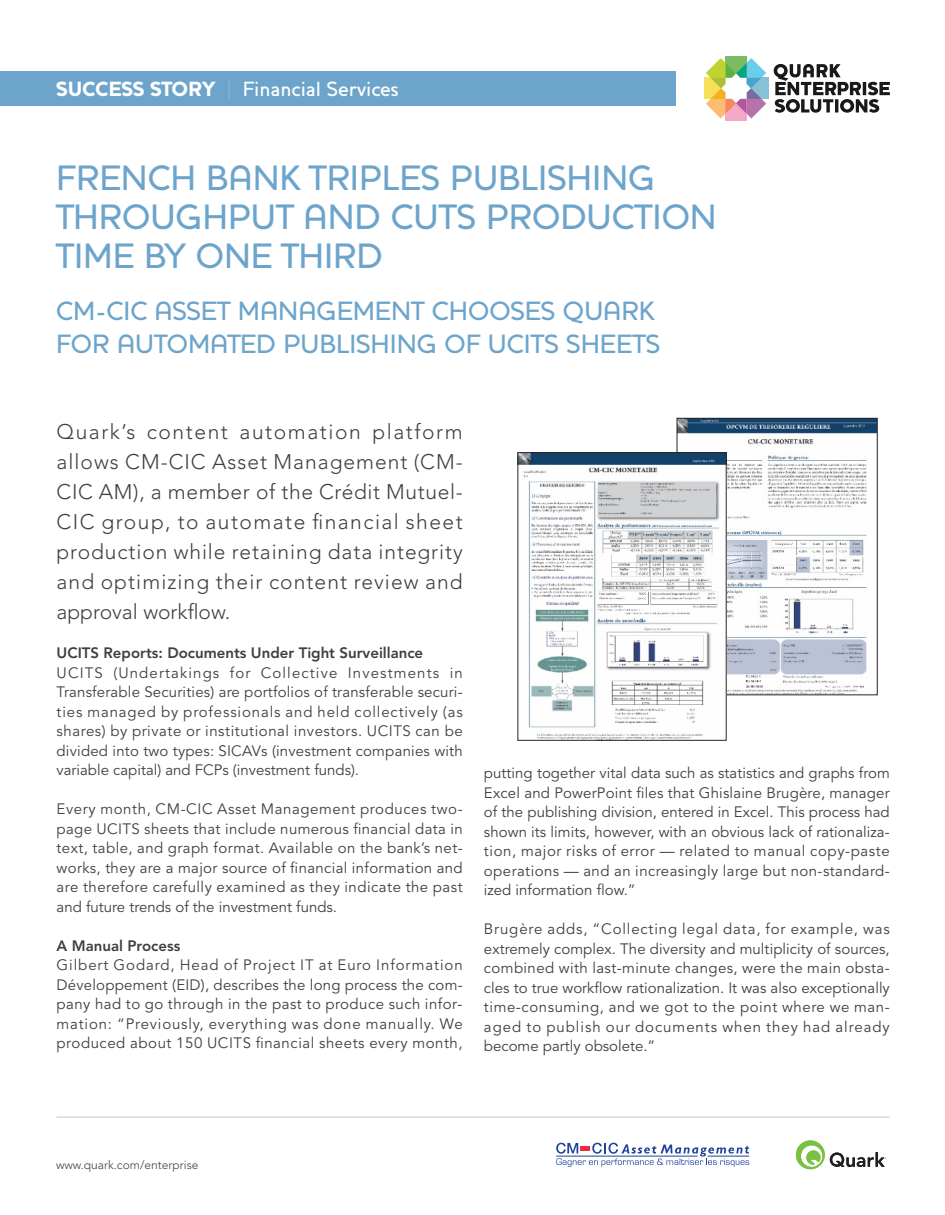
<style>
.page{position:relative;width:945px;height:1215px;background:#fff}
.page>*{position:absolute;margin:0;border:0;box-sizing:border-box;transform-origin:0 0}
.t1{font:500 36px/39px "Houschka";color:#6ca4cb}
.t2{font:500 27px/33px "Houschka";color:#6ca4cb}
.t3{font:300 21px/30px "Avenir";letter-spacing:.05em;color:#3f3f41;text-align:justify}
.t4{font:500 21px "Houschka";color:#fff}
.t5{font:15px/19.5px "Avenir";letter-spacing:.015em;color:#3f3f41;text-align:justify}
.t6{font:800 15px "Avenir";color:#3f3f41}
.t7{font:300 12px "Avenir";color:#3f3f41}
.s1{font-weight:900}
.s2{font-weight:100}
</style>
<div class="page">
<hr style="left:57px;top:1116px;width:833px;height:2px;background:#d8d9d9">
<svg style="left:796px;top:1140px;width:91px;height:29px"></svg>
<svg style="left:556px;top:1143px;width:193px;height:24px"></svg>
<hr style="left:708px;top:1156px;width:41px;height:1px;background:#1f439b">
<hr style="left:556px;top:1156px;width:142px;height:1px;background:#1f439b">
<div style="left:704px;top:78px;width:32px;height:21px;background:#f6e05a"></div>
<div style="left:736px;top:78px;width:32px;height:21px;background:#88c0d5"></div>
<div style="left:726px;top:56px;width:21px;height:32px;background:#7bbb63"></div>
<div style="left:726px;top:88px;width:21px;height:32px;background:#f5a7c8"></div>
<svg style="left:706px;top:58px;width:60px;height:61px"></svg>
<svg style="left:774px;top:64px;width:116px;height:49px"></svg>
<div style="left:0;top:71px;width:675px;height:34px;background:#6ca4cb"></div>
<img style="left:679px;top:420px;width:196px;height:273px">
<div style="left:677px;top:418px;width:200px;height:277px;border:1px solid #272526"></div>
<img style="left:520px;top:454px;width:204px;height:285px">
<div style="left:518px;top:452px;width:208px;height:289px;border:1px solid #272526"></div>
<h3 class="t4" style="left:56px;top:77px;width:344px"><span class="s1">SUCCESS STORY</span> <span class="s2">|</span> Financial Services</h3>
<h1 class="t1" style="left:56px;top:158px;width:662px">FRENCH BANK TRIPLES PUBLISHING<br>THROUGHPUT AND CUTS PRODUCTION<br>TIME BY ONE THIRD</h1>
<h2 class="t2" style="left:56px;top:294px;width:606px">CM-CIC ASSET MANAGEMENT CHOOSES QUARK<br>FOR AUTOMATED PUBLISHING OF UCITS SHEETS</h2>
<p class="t3" style="left:57px;top:417px;width:408px">Quark’s content automation platform allows CM-CIC Asset Management (CM-CIC AM), a member of the Crédit Mutuel-CIC group, to automate financial sheet production while retaining data integrity and optimizing their content review and approval workflow.</p>
<p class="t6" style="left:57px;top:641px;width:368px">UCITS Reports: Documents Under Tight Surveillance</p>
<p class="t5" style="left:57px;top:663px;width:408px">UCITS (Undertakings for Collective Investments in Transferable Securities) are portfolios of transferable securi&shy;ties managed by professionals and held collectively (as shares) by private or institutional investors. UCITS can be divided into two types: SICAVs (investment companies with variable capital) and FCPs (investment funds).</p>
<p class="t5" style="left:57px;top:799px;width:408px">Every month, CM-CIC Asset Management produces two&shy;page UCITS sheets that include numerous financial data in text, table, and graph format. Available on the bank’s net&shy;works, they are a major source of financial information and are therefore carefully examined as they indicate the past and future trends of the investment funds.</p>
<p class="t6" style="left:57px;top:934px;width:125px">A Manual Process</p>
<p class="t5" style="left:57px;top:955px;width:408px">Gilbert Godard, Head of Project IT at Euro Information Développement (EID), describes the long process the com&shy;pany had to go through in the past to produce such infor&shy;mation: “Previously, everything was done manually. We produced about 150 UCITS financial sheets every month,</p>
<p class="t5" style="left:484px;top:764px;width:407px">putting together vital data such as statistics and graphs from Excel and PowerPoint files that Ghislaine Brugère, manager of the publishing division, entered in Excel. This process had shown its limits, however, with an obvious lack of rationaliza&shy;tion, major risks of error — related to manual copy-paste operations — and an increasingly large but non-standard&shy;ized information flow.”</p>
<p class="t5" style="left:484px;top:920px;width:407px">Brugère adds, “Collecting legal data, for example, was extremely complex. The diversity and multiplicity of sources, combined with last-minute changes, were the main obsta&shy;cles to true workflow rationalization. It was also exceptionally time-consuming, and we got to the point where we man&shy;aged to publish our documents when they had already become partly obsolete.”</p>
<p class="t7" style="left:56px;top:1157px;width:144px">www.quark.com/enterprise</p>
</div>
